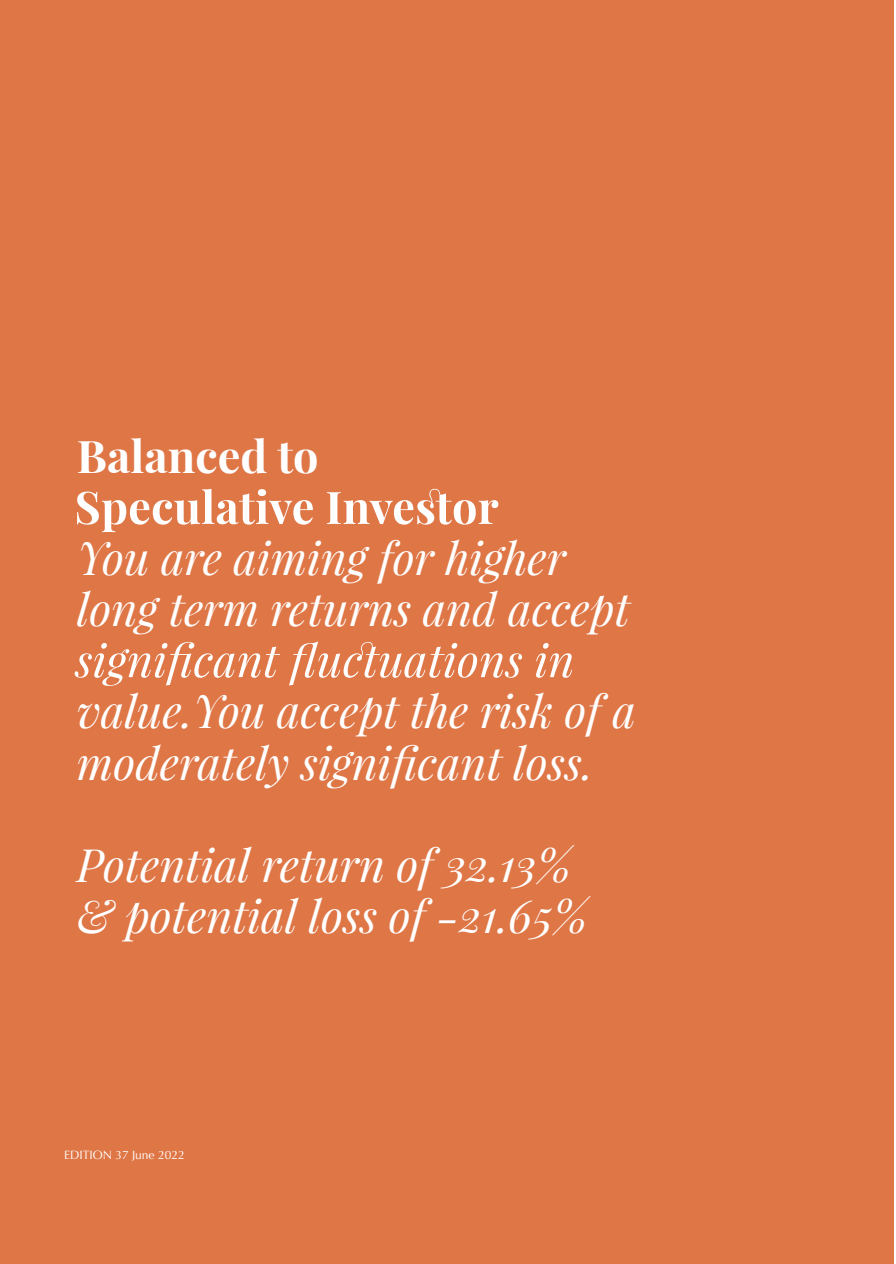
<style>
.page{position:relative;width:896px;height:1264px;background:#fff}
.page>*{position:absolute;margin:0;border:0;box-sizing:border-box;transform-origin:0 0}
.t1{font:italic 45px/51px "Playfair Display";color:#fff}
.t2{font:700 45px "Playfair Display";color:#fff}
.t3{font:12px "Optima";color:#fff}
</style>
<div class="page">
<div style="left:0;top:0;width:893px;height:1263px;background:#df7646"></div>
<svg style="left:77px;top:488px;width:421px;height:44px"></svg>
<svg style="left:75px;top:641px;width:497px;height:44px"></svg>
<p class="t2" style="left:77px;top:428px;width:243px">Balanced to</p>
<p class="t1" style="left:77px;top:531px;width:554px">You are aiming for higher long term returns and accept</p>
<p class="t1" style="left:77px;top:684px;width:560px">value.You accept the risk of a moderately significant loss.</p>
<p class="t1" style="left:77px;top:837px;width:511px">Potential return of 32.13% &amp; potential loss of -21.65%</p>
<p class="t3" style="left:64px;top:1147px;width:122px">EDITION 37 June 2022</p>
</div>
